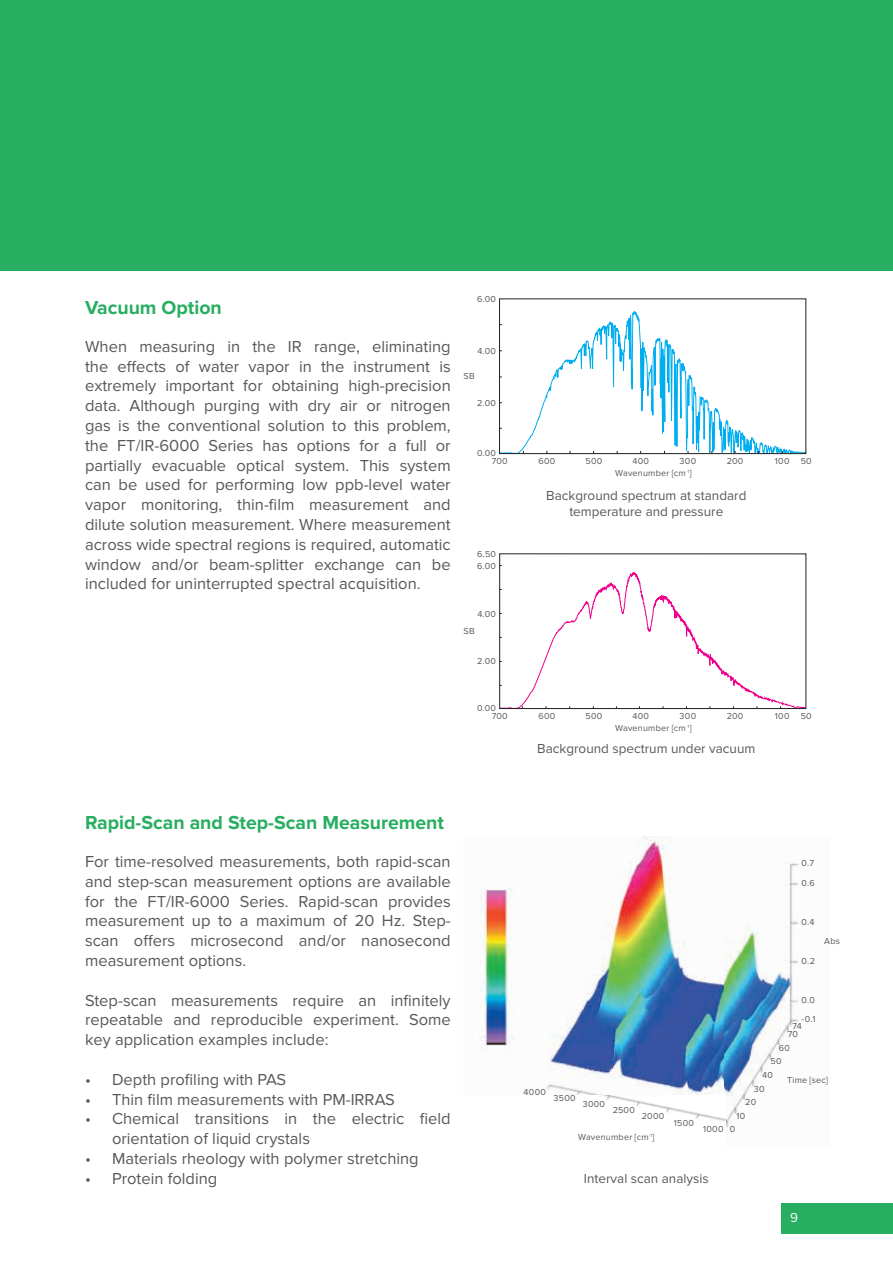
<style>
.page{position:relative;width:893px;height:1263px;background:#fff}
.page>*{position:absolute;margin:0;border:0;box-sizing:border-box;transform-origin:0 0}
.t1{font:700 19.5px "Proxima Nova";color:#27ae60}
.t2{font:16.5px/19.8px "Proxima Nova";color:#57585a;text-align:justify}
.t3{font:13.5px/16.2px "Proxima Nova";color:#57585a;text-align:center}
.t4{font:13.5px "Proxima Nova";color:#fff}
.t5{font:9px "Proxima Nova";letter-spacing:.025em;color:#57585a}
</style>
<div class="page">
<div style="left:781px;top:1203px;width:112px;height:31px;background:#27ae60"></div>
<div style="left:0;top:0;width:893px;height:271px;background:#27ae60"></div>
<img style="left:479px;top:837px;width:323px;height:291px">
<svg style="left:516px;top:298px;width:290px;height:157px"></svg>
<div style="left:499px;top:299px;width:307px;height:155px;border:1px solid #231f20"></div>
<svg style="left:499px;top:565px;width:307px;height:144px"></svg>
<p class="t1" style="left:85px;top:296px;width:138px">Vacuum Option</p>
<p class="t2" style="left:85px;top:337px;width:367px">When measuring in the IR range, eliminating the effects of water vapor in the instrument is extremely important for obtaining high-precision data. Although purging with dry air or nitrogen gas is the conventional solution to this problem, the FT/IR-6000 Series has options for a full or partially evacuable optical system. This system can be used for performing low ppb-level water vapor monitoring, thin-film measurement and dilute solution measurement. Where measurement across wide spectral regions is required, automatic window and/or beam-splitter exchange can be included for uninterrupted spectral acquisition.</p>
<p class="t5" style="left:477px;top:294px;width:21px">6.00</p>
<p class="t5" style="left:477px;top:346px;width:20px">4.00</p>
<p class="t5" style="left:463px;top:371px;width:13px">SB</p>
<p class="t5" style="left:477px;top:398px;width:20px">2.00</p>
<p class="t5" style="left:477px;top:448px;width:21px">0.00</p>
<p class="t5" style="left:492px;top:456px;width:18px">700</p>
<p class="t5" style="left:538px;top:456px;width:18px">600</p>
<p class="t5" style="left:586px;top:456px;width:18px">500</p>
<p class="t5" style="left:632px;top:456px;width:18px">400</p>
<p class="t5" style="left:680px;top:456px;width:18px">300</p>
<p class="t5" style="left:727px;top:456px;width:18px">200</p>
<p class="t5" style="left:775px;top:456px;width:38px">100 50</p>
<p class="t5" style="left:615px;top:468px;width:78px">Wavenumber [cm<sup>-1</sup>]</p>
<p class="t5" style="left:477px;top:548px;width:20px">6.50</p>
<p class="t5" style="left:477px;top:561px;width:21px">6.00</p>
<p class="t5" style="left:477px;top:608px;width:20px">4.00</p>
<p class="t5" style="left:463px;top:626px;width:13px">SB</p>
<p class="t5" style="left:477px;top:656px;width:20px">2.00</p>
<p class="t3" style="left:546px;top:488px;width:202px">Background spectrum at standard temperature and pressure</p>
<p class="t5" style="left:477px;top:703px;width:21px">0.00</p>
<p class="t5" style="left:492px;top:711px;width:18px">700</p>
<p class="t5" style="left:538px;top:711px;width:18px">600</p>
<p class="t5" style="left:586px;top:711px;width:18px">500</p>
<p class="t5" style="left:632px;top:711px;width:18px">400</p>
<p class="t5" style="left:680px;top:711px;width:18px">300</p>
<p class="t5" style="left:727px;top:711px;width:18px">200</p>
<p class="t5" style="left:775px;top:711px;width:38px">100 50</p>
<p class="t5" style="left:615px;top:723px;width:78px">Wavenumber [cm<sup>-1</sup>]</p>
<p class="t3" style="left:537px;top:741px;width:220px">Background spectrum under vacuum</p>
<p class="t1" style="left:85px;top:811px;width:361px">Rapid-Scan and Step-Scan Measurement</p>
<p class="t2" style="left:85px;top:852px;width:367px">For time-resolved measurements, both rapid-scan and step-scan measurement options are available for the FT/IR-6000 Series. Rapid-scan provides measurement up to a maximum of 20 Hz. Step&shy;scan offers microsecond and/or nanosecond measurement options.</p>
<p class="t2" style="left:85px;top:991px;width:367px">Step-scan measurements require an infinitely repeatable and reproducible experiment. Some key application examples include:</p>
<p class="t2" style="left:85px;top:1070px;width:203px">• Depth profiling with PAS</p>
<p class="t2" style="left:85px;top:1090px;width:311px">• Thin film measurements with PM-IRRAS</p>
<p class="t2" style="left:112px;top:1109px;width:340px;text-indent:-27px">• Chemical transitions in the electric field orientation of liquid crystals</p>
<p class="t2" style="left:85px;top:1149px;width:335px">• Materials rheology with polymer stretching</p>
<p class="t2" style="left:85px;top:1169px;width:134px">• Protein folding</p>
<p class="t5" style="left:524px;top:1087px;width:24px">4000</p>
<p class="t5" style="left:554px;top:1093px;width:24px">3500</p>
<p class="t5" style="left:583px;top:1099px;width:24px">3000</p>
<p class="t5" style="left:613px;top:1105px;width:24px">2500</p>
<p class="t5" style="left:642px;top:1111px;width:24px">2000</p>
<p class="t5" style="left:578px;top:1132px;width:78px">Wavenumber [cm<sup>-1</sup>]</p>
<p class="t5" style="left:674px;top:1117px;width:22px">1500</p>
<p class="t5" style="left:802px;top:858px;width:14px">0.7</p>
<p class="t5" style="left:802px;top:878px;width:15px">0.6</p>
<p class="t5" style="left:802px;top:917px;width:14px">0.4</p>
<p class="t5" style="left:802px;top:955px;width:15px">0.2</p>
<p class="t5" style="left:802px;top:995px;width:15px">0.0</p>
<p class="t5" style="left:802px;top:1013px;width:15px">-0.1</p>
<p class="t5" style="left:792px;top:1021px;width:11px">74</p>
<p class="t5" style="left:788px;top:1029px;width:12px">70</p>
<p class="t5" style="left:779px;top:1043px;width:13px">60</p>
<p class="t5" style="left:770px;top:1056px;width:13px">50</p>
<p class="t5" style="left:824px;top:936px;width:17px">Abs</p>
<p class="t5" style="left:762px;top:1070px;width:12px">40</p>
<p class="t5" style="left:754px;top:1083px;width:12px">30</p>
<p class="t5" style="left:745px;top:1097px;width:12px">20</p>
<p class="t5" style="left:736px;top:1111px;width:10px">10</p>
<p class="t5" style="left:703px;top:1123px;width:22px">1000</p>
<p class="t5" style="left:730px;top:1124px;width:7px">0</p>
<p class="t5" style="left:787px;top:1074px;width:42px">Time [sec]</p>
<p class="t3" style="left:584px;top:1171px;width:126px">Interval scan analysis</p>
<p class="t4" style="left:790px;top:1210px;width:9px">9</p>
</div>
